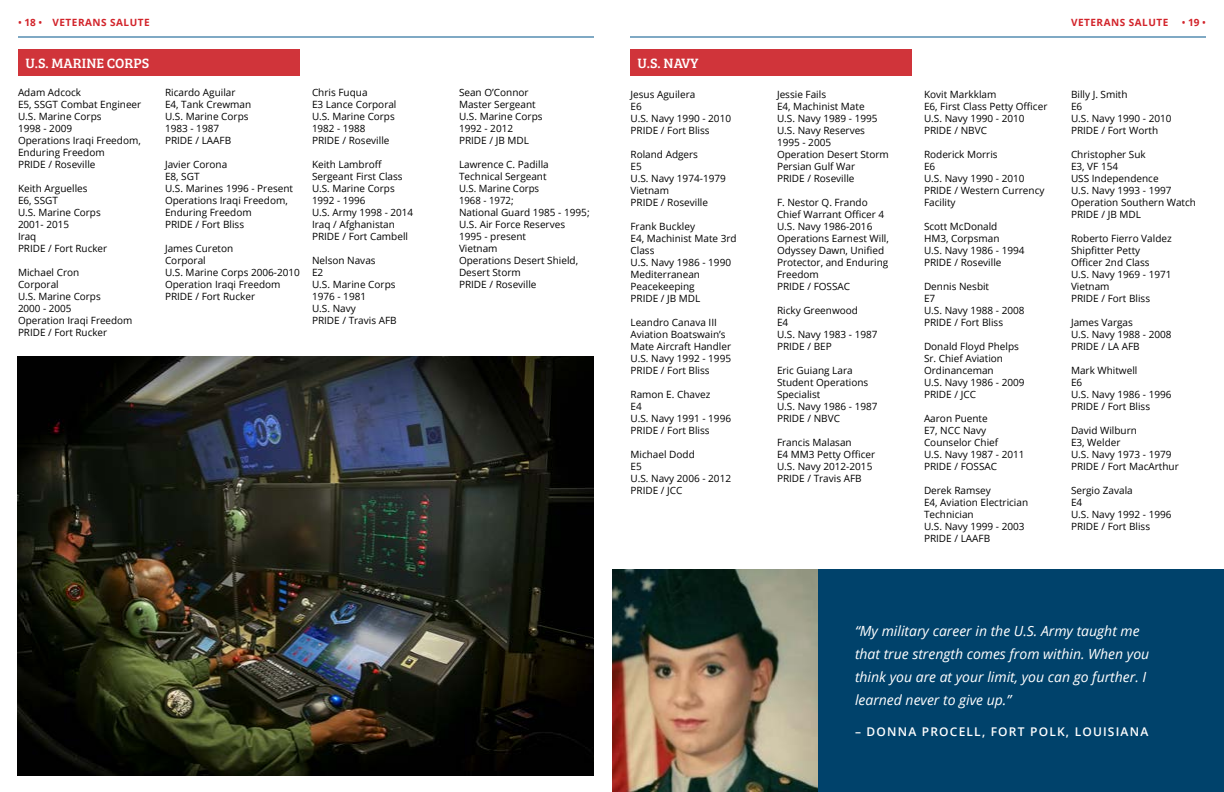
<style>
.page{position:relative;width:1224px;height:792px;background:#fff}
.page>*{position:absolute;margin:0;border:0;box-sizing:border-box;transform-origin:0 0}
.t1{font:italic 14px/23px "Open Sans";color:#fff}
.t2{font:14px "Bree Serif";color:#fff}
.t3{font:600 12px "Open Sans";letter-spacing:.1em;color:#fff}
.t4{font:10px/12px "Open Sans";color:#000}
.t5{font:700 10px "Open Sans";letter-spacing:.05em;color:#d2232a}
.t6{font:600 10px "Open Sans";color:#d2232a}
.s1{font-weight:600}
.s2{font-weight:700}
</style>
<div class="page">
<div style="left:18px;top:49px;width:282px;height:27px;background:#d0343a"></div>
<div style="left:630px;top:49px;width:282px;height:27px;background:#d0343a"></div>
<div style="left:612px;top:570px;width:612px;height:222px;background:#00426b"></div>
<img style="left:17px;top:356px;width:577px;height:420px">
<img style="left:612px;top:570px;width:206px;height:222px">
<hr style="left:18px;top:37px;width:576px;height:1px;background:#00548a">
<hr style="left:630px;top:37px;width:576px;height:1px;background:#00548a">
<p class="t5" style="left:18px;top:15px;width:133px"><span class="s1">•</span> 18 <span class="s1">•</span> VETERANS SALUTE</p>
<p class="t5" style="left:1071px;top:15px;width:99px">VETERANS SALUTE</p>
<p class="t6" style="left:1182px;top:15px;width:26px">• <span class="s2">19</span> •</p>
<h1 class="t2" style="left:25px;top:52px;width:125px">U.S. MARINE CORPS</h1>
<h1 class="t2" style="left:637px;top:52px;width:63px">U.S. NAVY</h1>
<p class="t4" style="left:630px;top:88px;width:102px">Jesus Aguilera<br>E6<br>U.S. Navy 1990 - 2010<br>PRIDE / Fort Bliss</p>
<p class="t4" style="left:630px;top:148px;width:97px">Roland Adgers<br>E5<br>U.S. Navy 1974-1979<br>Vietnam<br>PRIDE / Roseville</p>
<p class="t4" style="left:630px;top:220px;width:108px">Frank Buckley<br>E4, Machinist Mate 3rd<br>Class<br>U.S. Navy 1986 - 1990<br>Mediterranean<br>Peacekeeping<br>PRIDE / JB MDL</p>
<p class="t4" style="left:630px;top:316px;width:102px">Leandro Canava III<br>Aviation Boatswain’s<br>Mate Aircraft Handler<br>U.S. Navy 1992 - 1995<br>PRIDE / Fort Bliss</p>
<p class="t4" style="left:630px;top:388px;width:102px">Ramon E. Chavez<br>E4<br>U.S. Navy 1991 - 1996<br>PRIDE / Fort Bliss</p>
<p class="t4" style="left:630px;top:448px;width:102px">Michael Dodd<br>E5<br>U.S. Navy 2006 - 2012<br>PRIDE / JCC</p>
<p class="t4" style="left:165px;top:86px;width:88px">Ricardo Aguilar<br>E4, Tank Crewman<br>U.S. Marine Corps<br>1983 - 1987<br>PRIDE / LAAFB</p>
<p class="t4" style="left:165px;top:158px;width:130px">Javier Corona<br>E8, SGT<br>U.S. Marines 1996 - Present<br>Operations Iraqi Freedom,<br>Enduring Freedom<br>PRIDE / Fort Bliss</p>
<p class="t4" style="left:165px;top:242px;width:137px">James Cureton<br>Corporal<br>U.S. Marine Corps 2006-2010<br>Operation Iraqi Freedom<br>PRIDE / Fort Rucker</p>
<p class="t4" style="left:312px;top:86px;width:86px">Chris Fuqua<br>E3 Lance Corporal<br>U.S. Marine Corps<br>1982 - 1988<br>PRIDE / Roseville</p>
<p class="t4" style="left:312px;top:158px;width:103px">Keith Lambroff<br>Sergeant First Class<br>U.S. Marine Corps<br>1992 - 1996<br>U.S. Army 1998 - 2014<br>Iraq / Afghanistan<br>PRIDE / Fort Cambell</p>
<p class="t4" style="left:312px;top:254px;width:86px">Nelson Navas<br>E2<br>U.S. Marine Corps<br>1976 - 1981<br>U.S. Navy<br>PRIDE / Travis AFB</p>
<p class="t4" style="left:18px;top:86px;width:125px">Adam Adcock<br>E5, SSGT Combat Engineer<br>U.S. Marine Corps<br>1998 - 2009<br>Operations Iraqi Freedom,<br>Enduring Freedom<br>PRIDE / Roseville</p>
<p class="t4" style="left:18px;top:182px;width:91px">Keith Arguelles<br>E6, SSGT<br>U.S. Marine Corps<br>2001- 2015<br>Iraq<br>PRIDE / Fort Rucker</p>
<p class="t4" style="left:18px;top:266px;width:116px">Michael Cron<br>Corporal<br>U.S. Marine Corps<br>2000 - 2005<br>Operation Iraqi Freedom<br>PRIDE / Fort Rucker</p>
<p class="t4" style="left:459px;top:86px;width:85px">Sean O’Connor<br>Master Sergeant<br>U.S. Marine Corps<br>1992 - 2012<br>PRIDE / JB MDL</p>
<p class="t4" style="left:459px;top:158px;width:132px">Lawrence C. Padilla<br>Technical Sergeant<br>U.S. Marine Corps<br>1968 - 1972;<br>National Guard 1985 - 1995;<br>U.S. Air Force Reserves<br>1995 - present<br>Vietnam<br>Operations Desert Shield,<br>Desert Storm<br>PRIDE / Roseville</p>
<p class="t4" style="left:777px;top:88px;width:113px">Jessie Fails<br>E4, Machinist Mate<br>U.S. Navy 1989 - 1995<br>U.S. Navy Reserves<br>1995 - 2005<br>Operation Desert Storm<br>Persian Gulf War<br>PRIDE / Roseville</p>
<p class="t4" style="left:777px;top:196px;width:113px">F. Nestor Q. Frando<br>Chief Warrant Officer 4<br>U.S. Navy 1986-2016<br>Operations Earnest Will,<br>Odyssey Dawn, Unified<br>Protector, and Enduring<br>Freedom<br>PRIDE / FOSSAC</p>
<p class="t4" style="left:777px;top:304px;width:102px">Ricky Greenwood<br>E4<br>U.S. Navy 1983 - 1987<br>PRIDE / BEP</p>
<p class="t4" style="left:777px;top:364px;width:102px">Eric Guiang Lara<br>Student Operations<br>Specialist<br>U.S. Navy 1986 - 1987<br>PRIDE / NBVC</p>
<p class="t4" style="left:777px;top:436px;width:100px">Francis Malasan<br>E4 MM3 Petty Officer<br>U.S. Navy 2012-2015<br>PRIDE / Travis AFB</p>
<p class="t4" style="left:924px;top:88px;width:125px">Kovit Markklam<br>E6, First Class Petty Officer<br>U.S. Navy 1990 - 2010<br>PRIDE / NBVC</p>
<p class="t4" style="left:924px;top:148px;width:122px">Roderick Morris<br>E6<br>U.S. Navy 1990 - 2010<br>PRIDE / Western Currency<br>Facility</p>
<p class="t4" style="left:924px;top:220px;width:102px">Scott McDonald<br>HM3, Corpsman<br>U.S. Navy 1986 - 1994<br>PRIDE / Roseville</p>
<p class="t4" style="left:924px;top:280px;width:102px">Dennis Nesbit<br>E7<br>U.S. Navy 1988 - 2008<br>PRIDE / Fort Bliss</p>
<p class="t4" style="left:924px;top:340px;width:102px">Donald Floyd Phelps<br>Sr. Chief Aviation<br>Ordinanceman<br>U.S. Navy 1986 - 2009<br>PRIDE / JCC</p>
<p class="t4" style="left:924px;top:412px;width:102px">Aaron Puente<br>E7, NCC Navy<br>Counselor Chief<br>U.S. Navy 1987 - 2011<br>PRIDE / FOSSAC</p>
<p class="t4" style="left:924px;top:484px;width:106px">Derek Ramsey<br>E4, Aviation Electrician<br>Technician<br>U.S. Navy 1999 - 2003<br>PRIDE / LAAFB</p>
<p class="t4" style="left:1071px;top:88px;width:102px">Billy J. Smith<br>E6<br>U.S. Navy 1990 - 2010<br>PRIDE / Fort Worth</p>
<p class="t4" style="left:1071px;top:148px;width:127px">Christopher Suk<br>E3, VF 154<br>USS Independence<br>U.S. Navy 1993 - 1997<br>Operation Southern Watch<br>PRIDE / JB MDL</p>
<p class="t4" style="left:1071px;top:232px;width:102px">Roberto Fierro Valdez<br>Shipfitter Petty<br>Officer 2nd Class<br>U.S. Navy 1969 - 1971<br>Vietnam<br>PRIDE / Fort Bliss</p>
<p class="t4" style="left:1071px;top:316px;width:102px">James Vargas<br>U.S. Navy 1988 - 2008<br>PRIDE / LA AFB</p>
<p class="t4" style="left:1071px;top:364px;width:102px">Mark Whitwell<br>E6<br>U.S. Navy 1986 - 1996<br>PRIDE / Fort Bliss</p>
<p class="t4" style="left:1071px;top:424px;width:109px">David Wilburn<br>E3, Welder<br>U.S. Navy 1973 - 1979<br>PRIDE / Fort MacArthur</p>
<p class="t4" style="left:1071px;top:484px;width:102px">Sergio Zavala<br>E4<br>U.S. Navy 1992 - 1996<br>PRIDE / Fort Bliss</p>
<h1 class="t1" style="left:855px;top:619px;width:296px">“My military career in the U.S. Army taught me that true strength comes from within. When you think you are at your limit, you can go further. I learned never to give up.”</h1>
<p class="t3" style="left:855px;top:724px;width:295px">– DONNA PROCELL, FORT POLK, LOUISIANA</p>
</div>
